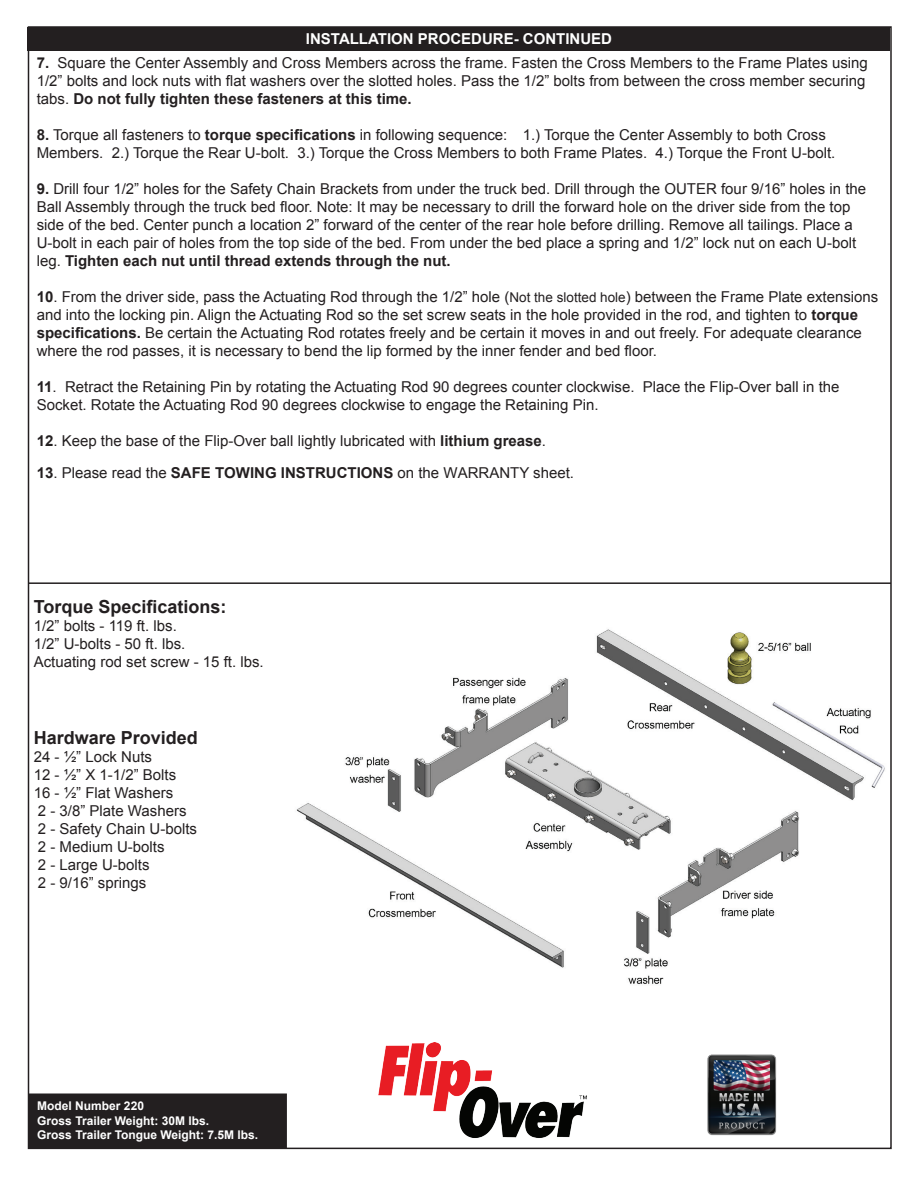
<style>
.page{position:relative;width:918px;height:1188px;background:#fff}
.page>*{position:absolute;margin:0;border:0;box-sizing:border-box;transform-origin:0 0}
.t1{font:700 18px "Arial";color:#231f20}
.t2{font:15px/18px "Arial";color:#231f20}
.t3{font:700 15px "Arial";color:#fff}
.t4{font:700 12px/14.4px "Arial";color:#fff}
.s1{font-weight:700}
.s2{font-size:13.5px}
</style>
<div class="page">
<div style="left:28px;top:28px;width:862px;height:23px;background:#231f20"></div>
<hr style="left:28px;top:582px;width:863px;height:2px;background:#231f20">
<div style="left:29px;top:1094px;width:257px;height:54px;background:#231f20"></div>
<div style="left:28px;top:1094px;width:259px;height:55px;border:2px solid #231f20"></div>
<img style="left:296px;top:629px;width:589px;height:355px">
<img style="left:378px;top:1042px;width:209px;height:96px">
<img style="left:707px;top:1054px;width:70px;height:82px">
<p class="t3" style="left:306px;top:29px;width:308px">INSTALLATION PROCEDURE- CONTINUED</p>
<p class="t2" style="left:37px;top:54px;width:833px"><span class="s1">7.</span> Square the Center Assembly and Cross Members across the frame. Fasten the Cross Members to the Frame Plates using<br>1/2” bolts and lock nuts with flat washers over the slotted holes. Pass the 1/2” bolts from between the cross member securing tabs. <span class="s1">Do not fully tighten these fasteners at this time.</span></p>
<p class="t2" style="left:37px;top:126px;width:800px"><span class="s1">8.</span> Torque all fasteners to <span class="s1">torque specifications</span> in following sequence: 1.) Torque the Center Assembly to both Cross<br>Members. 2.) Torque the Rear U-bolt. 3.) Torque the Cross Members to both Frame Plates. 4.) Torque the Front U-bolt.</p>
<p class="t2" style="left:37px;top:180px;width:831px"><span class="s1">9.</span> Drill four 1/2” holes for the Safety Chain Brackets from under the truck bed. Drill through the OUTER four 9/16” holes in the Ball Assembly through the truck bed floor. Note: It may be necessary to drill the forward hole on the driver side from the top side of the bed. Center punch a location 2” forward of the center of the rear hole before drilling. Remove all tailings. Place a U-bolt in each pair of holes from the top side of the bed. From under the bed place a spring and 1/2” lock nut on each U-bolt leg. <span class="s1">Tighten each nut until thread extends through the nut.</span></p>
<p class="t2" style="left:37px;top:288px;width:843px"><span class="s1">10</span>. From the driver side, pass the Actuating Rod through the 1/2” hole (<span class="s2">Not the slotted hole</span>) between the Frame Plate extensions and into the locking pin. Align the Actuating Rod so the set screw seats in the hole provided in the rod, and tighten to <span class="s1">torque specifications.</span> Be certain the Actuating Rod rotates freely and be certain it moves in and out freely. For adequate clearance where the rod passes, it is necessary to bend the lip formed by the inner fender and bed floor.</p>
<p class="t2" style="left:37px;top:378px;width:804px"><span class="s1">11</span>. Retract the Retaining Pin by rotating the Actuating Rod 90 degrees counter clockwise. Place the Flip-Over ball in the<br>Socket. Rotate the Actuating Rod 90 degrees clockwise to engage the Retaining Pin.</p>
<p class="t2" style="left:37px;top:432px;width:511px"><span class="s1">12</span>. Keep the base of the Flip-Over ball lightly lubricated with <span class="s1">lithium grease</span>.</p>
<p class="t2" style="left:37px;top:464px;width:539px"><span class="s1">13</span>. Please read the <span class="s1">SAFE TOWING INSTRUCTIONS</span> on the WARRANTY sheet.</p>
<p class="t1" style="left:34px;top:594px;width:194px">Torque Specifications:</p>
<p class="t2" style="left:34px;top:616px;width:232px">1/2” bolts - 119 ft. lbs.<br>1/2” U-bolts - 50 ft. lbs.<br>Actuating rod set screw - 15 ft. lbs.</p>
<p class="t1" style="left:34px;top:726px;width:166px">Hardware Provided</p>
<p class="t2" style="left:34px;top:748px;width:165px">24 - ½” Lock Nuts<br>12 - ½” X 1-1/2” Bolts<br>16 - ½” Flat Washers<br>2 - 3/8” Plate Washers<br>2 - Safety Chain U-bolts<br>2 - Medium U-bolts<br>2 - Large U-bolts<br>2 - 9/16” springs</p>
<p class="t4" style="left:37px;top:1099px;width:222px">Model Number 220<br>Gross Trailer Weight: 30M lbs.<br>Gross Trailer Tongue Weight: 7.5M lbs.</p>
</div>
